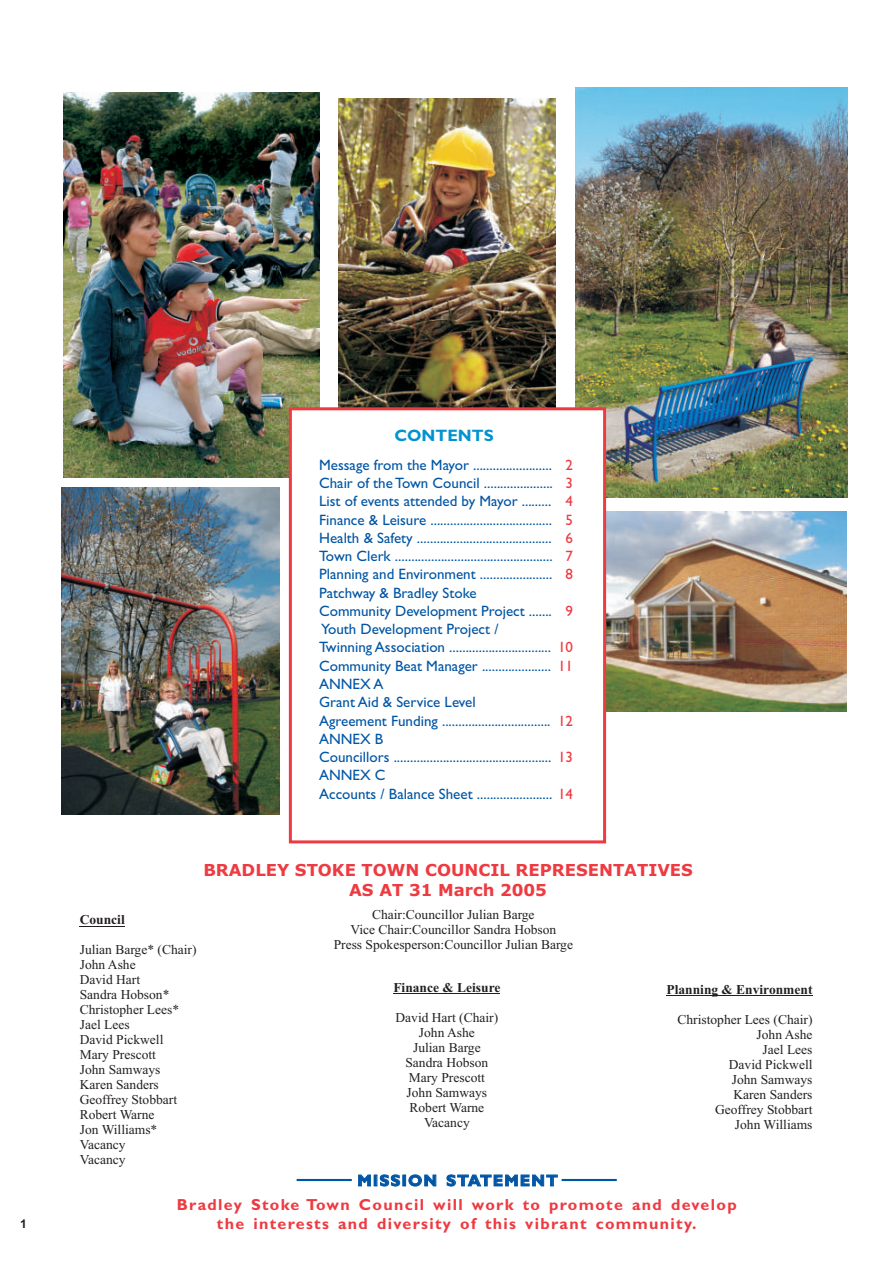
<style>
.page{position:relative;width:894px;height:1263px;background:#fff}
.page>*{position:absolute;margin:0;border:0;box-sizing:border-box;transform-origin:0 0}
.t1{font:700 16.5px/20.1px "Verdana";color:#ee3a41;text-align:center}
.t2{font:700 16.5px "Gill Sans";color:#0093d0}
.t3{font:700 16.05px "Gill Sans";letter-spacing:.085em;color:#ee3a41}
.t4{font:700 16.05px "Gill Sans";letter-spacing:.085em;color:#0155a5}
.t5{font:15px/18.3px "Gill Sans";color:#0155a5}
.t6{font:15px/18.3px "Gill Sans";color:#ee3a41;text-align:justify}
.t7{font:13.5px/15px "Times New Roman";color:#231f20;text-align:center}
.t8{font:700 13.5px "Times New Roman";color:#231f20}
.t9{font:700 12px "Arial";color:#231f20}
.s1{color:#ee3a41}
</style>
<div class="page">
<img style="left:575px;top:88px;width:273px;height:409px">
<img style="left:606px;top:511px;width:240px;height:201px">
<img style="left:339px;top:98px;width:217px;height:309px">
<img style="left:63px;top:92px;width:257px;height:386px">
<hr style="left:297px;top:1179px;width:55px;height:2px;background:#0155a5">
<hr style="left:562px;top:1179px;width:55px;height:2px;background:#0155a5">
<div style="left:289px;top:407px;width:317px;height:436px;background:#fff;border:3px solid #ee3a41"></div>
<img style="left:62px;top:487px;width:217px;height:327px">
<hr style="left:80px;top:926px;width:45px;height:1px;background:#231f20">
<hr style="left:393px;top:994px;width:107px;height:1px;background:#231f20">
<hr style="left:666px;top:995px;width:147px;height:1px;background:#231f20">
<p class="t2" style="left:394px;top:430px;width:101px">CONTENTS</p>
<p class="t5" style="left:319px;top:457px;width:255px">Message from the Mayor ........................<br>Chair of the Town Council .....................<br>List of events attended by Mayor .........<br>Finance &amp; Leisure .....................................<br>Health &amp; Safety .........................................<br>Town Clerk ................................................<br>Planning and Environment ......................<br>Patchway &amp; Bradley Stoke<br>Community Development Project .......<br>Youth Development Project /<br>Twinning Association ...............................<br>Community Beat Manager .....................<br>ANNEX A<br>Grant Aid &amp; Service Level<br>Agreement Funding .................................<br>ANNEX B<br>Councillors ................................................ <span class="s1">13<br></span>ANNEX C<br>Accounts / Balance Sheet ....................... <span class="s1">14</span></p>
<p class="t6" style="left:566px;top:457px;width:9px">2<br>3<br>4<br>5<br>6<br>7<br>8</p>
<p class="t6" style="left:566px;top:603px;width:9px">9</p>
<p class="t6" style="left:558px;top:640px;width:17px">10<br>11</p>
<p class="t6" style="left:558px;top:713px;width:17px">12</p>
<p class="t8" style="left:80px;top:915px;width:47px">Council</p>
<p class="t7" style="left:80px;top:944px;width:118px;text-align:left">Julian Barge* (Chair)<br>John Ashe<br>David Hart<br>Sandra Hobson*<br>Christopher Lees*<br>Jael Lees<br>David Pickwell<br>Mary Prescott<br>John Samways<br>Karen Sanders<br>Geoffrey Stobbart<br>Robert Warne<br>Jon Williams*<br>Vacancy<br>Vacancy</p>
<p class="t1" style="left:203px;top:861px;width:491px">BRADLEY STOKE TOWN COUNCIL REPRESENTATIVES<br>AS AT 31 March 2005</p>
<p class="t7" style="left:334px;top:908px;width:241px">Chair:Councillor Julian Barge<br>Vice Chair:Councillor Sandra Hobson<br>Press Spokesperson:Councillor Julian Barge</p>
<p class="t8" style="left:393px;top:983px;width:108px">Finance &amp; Leisure</p>
<p class="t7" style="left:396px;top:1011px;width:104px">David Hart (Chair)<br>John Ashe<br>Julian Barge<br>Sandra Hobson<br>Mary Prescott<br>John Samways<br>Robert Warne<br>Vacancy</p>
<p class="t8" style="left:666px;top:985px;width:148px">Planning &amp; Environment</p>
<p class="t7" style="left:678px;top:1013px;width:137px;text-align:right">Christopher Lees (Chair)<br>John Ashe<br>Jael Lees<br>David Pickwell<br>John Samways<br>Karen Sanders<br>Geoffrey Stobbart<br>John Williams</p>
<p class="t4" style="left:357px;top:1175px;width:202px">MISSION STATEMENT</p>
<p class="t3" style="left:177px;top:1199px;width:561px">Bradley Stoke Town Council will work to promote and develop</p>
<p class="t9" style="left:20px;top:1220px;width:8px">1</p>
<p class="t3" style="left:217px;top:1218px;width:481px">the interests and diversity of this vibrant community.</p>
</div>
